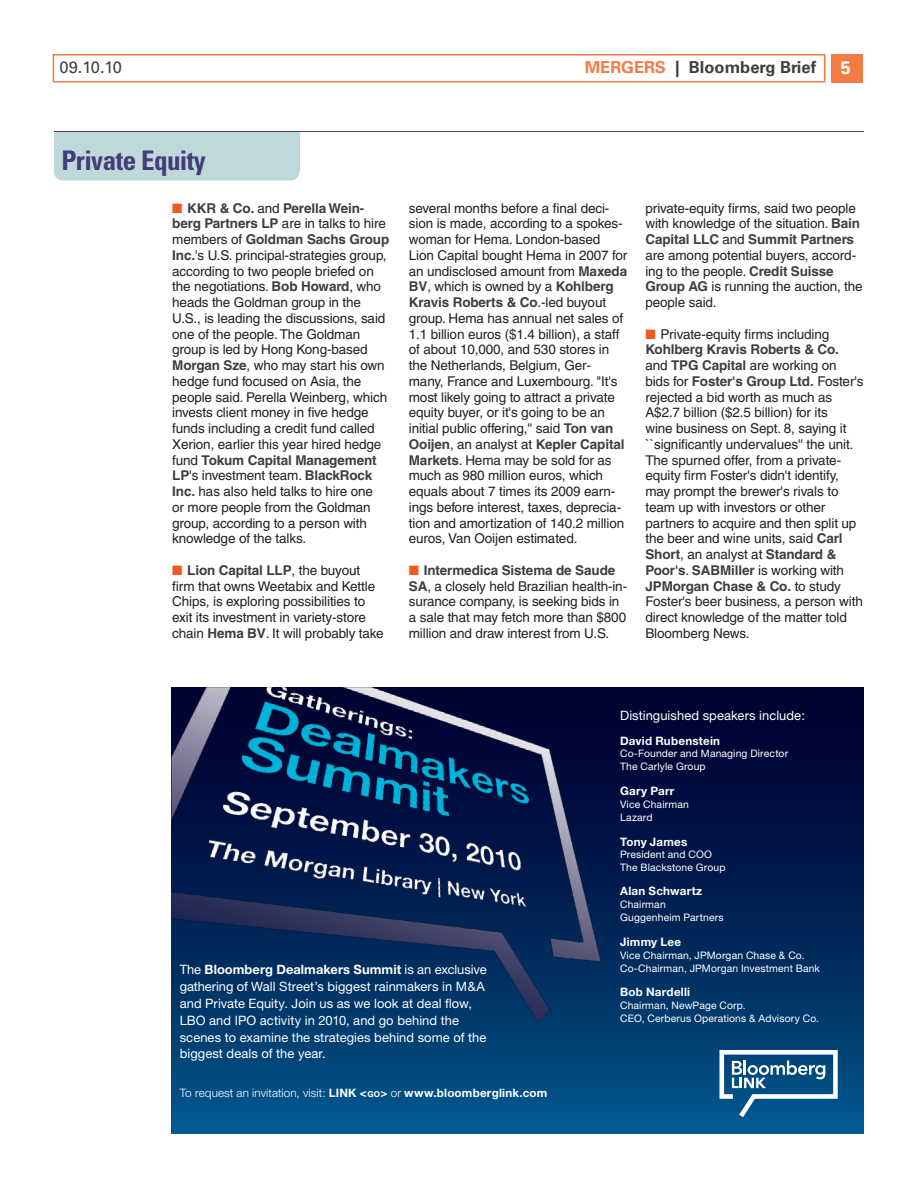
<style>
.page{position:relative;width:918px;height:1188px;background:#fff}
.page>*{position:absolute;margin:0;border:0;box-sizing:border-box;transform-origin:0 0}
._10_BLUE_Heads_UBC18{font:700 condensed 27px "Univers";color:#423c77}
.t1{font:700 18px "Univers";color:#fff}
.t2{font:700 16.5px "Univers";color:#3e3e3f}
.t3{font:16.5px "Univers";color:#3e3e3f}
._11_Orange_Bullet_H{font:13.5px/15.8px "Helvetica";letter-spacing:-.01em;color:#231f20}
.t4{font:12.9px/16.8px "Helvetica Neue";letter-spacing:.005em;color:#fff}
.t5{font:700 11.7px "Helvetica Neue";letter-spacing:.02em;color:#fff}
.t6{font:300 11.7px "Helvetica Neue";letter-spacing:.01em;color:#fff}
.t7{font:10.35px/12.9px "Helvetica Neue";letter-spacing:.015em;color:#fff}
.s1{color:#f47b44}
.s2{color:#f15921}
.s3{font-weight:700;color:#3e3e3f}
.s4{font-weight:700}
.s5{font-weight:700;font-size:8.1px}
</style>
<div class="page">
<div style="left:54px;top:132px;width:245px;height:49px;background:#bfd9db;border-radius:9px"></div>
<div style="left:54px;top:131px;width:245px;height:41px;background:#bfd9db"></div>
<hr style="left:52px;top:130px;width:814px;height:4px;background:#231f20;opacity:.75">
<div style="left:171px;top:687px;width:693px;height:447px;background:linear-gradient(to bottom,#000027,#005388)"></div>
<img style="left:171px;top:687px;width:481px;height:353px">
<svg style="left:719px;top:1050px;width:119px;height:67px"></svg>
<div style="left:53px;top:54px;width:772px;height:28px;border:2px solid #f47b44"></div>
<div style="left:831px;top:54px;width:32px;height:28px;background:#f47b44"></div>
<p class="t3" style="left:60px;top:58px;width:64px">09.10.10</p>
<p class="t2" style="left:585px;top:58px;width:233px"><span class="s1">mergers</span> | Bloomberg Brief</p>
<h2 class="t1" style="left:841px;top:57px;width:12px">5</h2>
<p class="_10_BLUE_Heads_UBC18" style="left:61px;top:144px;width:146px">Private Equity</p>
<p class="_11_Orange_Bullet_H" style="left:172px;top:200px;width:218px"><span class="s2">■</span> <span class="s3">KKR &amp; Co.</span> and <span class="s3">Perella Wein&shy;berg Partners LP</span> are in talks to hire members of <span class="s3">Goldman Sachs Group Inc.</span>'s U.S. principal-strategies group, according to two people briefed on the negotiations. <span class="s3">Bob Howard</span>, who heads the Goldman group in the U.S., is leading the discussions, said one of the people. The Goldman group is led by Hong Kong-based <span class="s3">Morgan Sze</span>, who may start his own hedge fund focused on Asia, the people said. Perella Weinberg, which invests client money in five hedge funds including a credit fund called Xerion, earlier this year hired hedge fund <span class="s3">Tokum Capital Management LP</span>'s investment team. <span class="s3">BlackRock Inc.</span> has also held talks to hire one<br>or more people from the Goldman group, according to a person with knowledge of the talks.</p>
<p class="_11_Orange_Bullet_H" style="left:172px;top:562px;width:213px"><span class="s2">■</span> <span class="s3">Lion Capital LLP</span>, the buyout firm that owns Weetabix and Kettle Chips, is exploring possibilities to exit its investment in variety-store chain <span class="s3">Hema BV</span>. It will probably take</p>
<p class="_11_Orange_Bullet_H" style="left:409px;top:200px;width:220px">several months before a final deci&shy;sion is made, according to a spokes&shy;woman for Hema. London-based Lion Capital bought Hema in 2007 for an undisclosed amount from <span class="s3">Maxeda BV</span>, which is owned by a <span class="s3">Kohlberg Kravis Roberts &amp; Co</span>.-led buyout group. Hema has annual net sales of 1.1 billion euros ($1.4 billion), a staff of about 10,000, and 530 stores in the Netherlands, Belgium, Ger&shy;many, France and Luxembourg. "It's most likely going to attract a private equity buyer, or it's going to be an initial public offering,'' said <span class="s3">Ton van Ooijen</span>, an analyst at <span class="s3">Kepler Capital Markets</span>. Hema may be sold for as much as 980 million euros, which equals about 7 times its 2009 earn&shy;ings before interest, taxes, deprecia&shy;tion and amortization of 140.2 million euros, Van Ooijen estimated.</p>
<p class="_11_Orange_Bullet_H" style="left:409px;top:562px;width:220px"><span class="s2">■</span> <span class="s3">Intermedica Sistema de Saude SA</span>, a closely held Brazilian health-in&shy;surance company, is seeking bids in a sale that may fetch more than $800 million and draw interest from U.S.</p>
<p class="_11_Orange_Bullet_H" style="left:645px;top:200px;width:219px">private-equity firms, said two people with knowledge of the situation. <span class="s3">Bain<br>Capital LLC</span> and <span class="s3">Summit Partners </span>are among potential buyers, accord&shy;ing to the people. <span class="s3">Credit Suisse<br>Group AG</span> is running the auction, the people said.</p>
<p class="_11_Orange_Bullet_H" style="left:645px;top:326px;width:220px"><span class="s2">■</span> Private-equity firms including <span class="s3">Kohlberg Kravis Roberts &amp; Co. </span>and <span class="s3">TPG Capital</span> are working on bids for <span class="s3">Foster's Group Ltd.</span> Foster's rejected a bid worth as much as A$2.7 billion ($2.5 billion) for its<br>wine business on Sept. 8, saying it ``significantly undervalues'' the unit.<br>The spurned offer, from a private&shy;equity firm Foster's didn't identify, may prompt the brewer's rivals to team up with investors or other partners to acquire and then split up the beer and wine units, said <span class="s3">Carl Short</span>, an analyst at <span class="s3">Standard &amp; Poor's</span>. <span class="s3">SABMiller</span> is working with <span class="s3">JPMorgan Chase &amp; Co.</span> to study Foster's beer business, a person with direct knowledge of the matter told Bloomberg News.</p>
<p class="t4" style="left:620px;top:707px;width:187px">Distinguished speakers include:</p>
<p class="t5" style="left:620px;top:733px;width:102px">David Rubenstein</p>
<p class="t7" style="left:620px;top:747px;width:170px">Co-Founder and Managing Director<br>The Carlyle Group</p>
<p class="t5" style="left:620px;top:784px;width:56px">Gary Parr</p>
<p class="t7" style="left:620px;top:798px;width:70px">Vice Chairman<br>Lazard</p>
<p class="t5" style="left:620px;top:834px;width:69px">Tony James</p>
<p class="t7" style="left:620px;top:848px;width:107px">President and COO<br>The Blackstone Group</p>
<p class="t5" style="left:620px;top:884px;width:84px">Alan Schwartz</p>
<p class="t7" style="left:620px;top:898px;width:105px">Chairman<br>Guggenheim Partners</p>
<p class="t4" style="left:180px;top:961px;width:309px">The <span class="s4">Bloomberg Dealmakers Summit</span> is an exclusive gathering of Wall Street’s biggest rainmakers in M&amp;A and Private Equity. Join us as we look at deal flow, LBO and IPO activity in 2010, and go behind the scenes to examine the strategies behind some of the biggest deals of the year.</p>
<p class="t6" style="left:180px;top:1085px;width:369px">To request an invitation, visit: <span class="s4">LINK &lt;</span><span class="s5">go</span><span class="s4">&gt;</span> or <span class="s4">www.bloomberglink.com</span></p>
<p class="t5" style="left:620px;top:935px;width:63px">Jimmy Lee</p>
<p class="t7" style="left:620px;top:949px;width:201px">Vice Chairman, JPMorgan Chase &amp; Co.<br>Co-Chairman, JPMorgan Investment Bank</p>
<p class="t5" style="left:620px;top:985px;width:72px">Bob Nardelli</p>
<p class="t7" style="left:620px;top:999px;width:200px">Chairman, NewPage Corp.<br>CEO, Cerberus Operations &amp; Advisory Co.</p>
</div>
